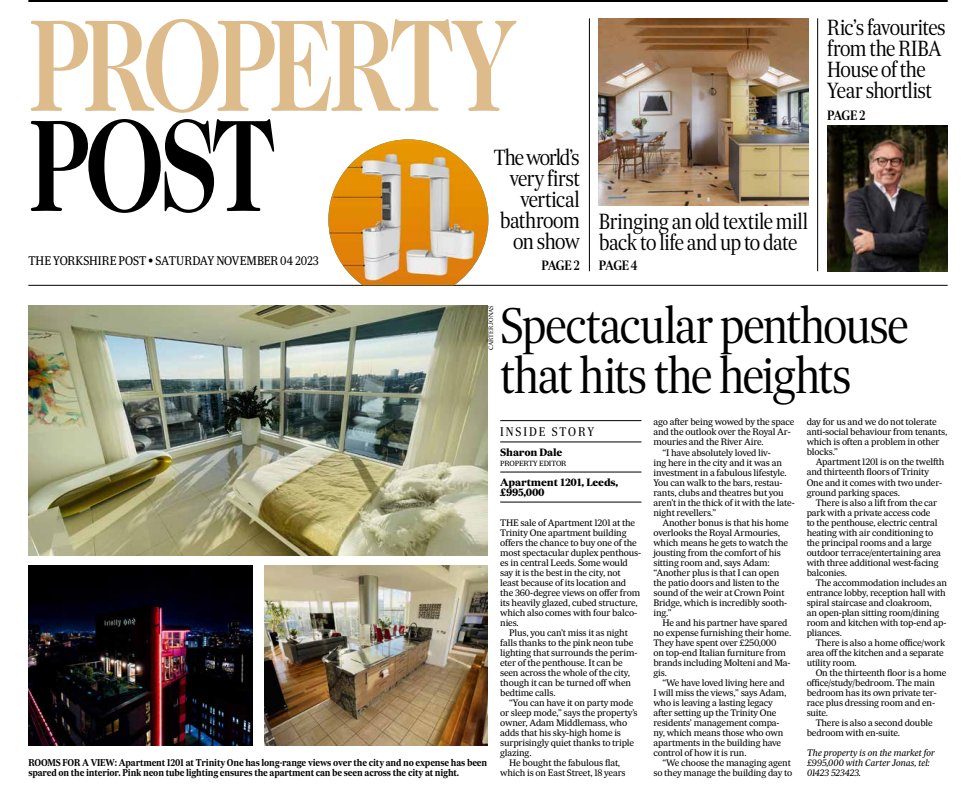
<style>
.page{position:relative;width:976px;height:797px;background:#fff}
.page>*{position:absolute;margin:0;border:0;box-sizing:border-box;transform-origin:0 0}
.t1{font:700 132px "Caslon Two Twenty Four";letter-spacing:-.065em;color:#ddbb8b;scale:.74 1}
.t2{font:700 132px "Caslon Two Twenty Four";color:#000;scale:.74 1}
.t3{font:300 48px/50px "Sueca Hd";letter-spacing:-.03em;color:#000;scale:.9 1}
.t4{font:300 21px/21px "Sueca Hd";letter-spacing:-.03em;color:#000;scale:.9 1}
.t5{font:600 13px "Sueca Hd";letter-spacing:-.06em;color:#000;scale:.9 1}
.t6{font:12px "Sueca Tx";letter-spacing:-.005em;color:#000;scale:.9 1}
.t7{font:12px "Sueca Hd";letter-spacing:.18em;color:#000;scale:.9 1}
.t8{font:800 10.2px/10px "Sueca Tx";letter-spacing:-.02em;color:#000}
.t9{font:700 9.5px/10px "Sueca Tx";letter-spacing:-.02em;color:#000;scale:.9 1}
.t10{font:9px/10px "Sueca Tx";letter-spacing:-.02em;color:#000}
.t11{font:italic 9px/10px "Sueca Tx";letter-spacing:-.02em;color:#000}
.t12{font:7.2px "Sueca Tx";letter-spacing:-.02em;color:#000}
.t13{font:300 6.2px "Sueca Hd";letter-spacing:-.01em;color:#000}
</style>
<div class="page">
<hr style="left:28px;top:285px;width:919px;height:1px;background:#000">
<hr style="left:28px;top:0;width:919px;height:2px;background:#000">
<hr style="left:817px;top:18px;width:1px;height:253px;background:#000">
<hr style="left:589px;top:18px;width:1px;height:253px;background:#000">
<img style="left:328px;top:139px;width:160px;height:146px">
<img style="left:599px;top:18px;width:209px;height:187px">
<img style="left:827px;top:125px;width:121px;height:146px">
<hr style="left:500px;top:420px;width:141px;height:1px;background:#000">
<hr style="left:500px;top:441px;width:141px;height:1px;background:#000">
<hr style="left:500px;top:471px;width:141px;height:1px;background:#000">
<hr style="left:500px;top:501px;width:141px;height:1px;background:#000">
<img style="left:28px;top:305px;width:460px;height:250px">
<img style="left:28px;top:565px;width:224px;height:180px">
<img style="left:264px;top:565px;width:224px;height:180px">
<h1 class="t1" style="left:28px;top:-12px;width:659px">PROPERTY</h1>
<h1 class="t2" style="left:28px;top:88px;width:334px">POST</h1>
<h3 class="t4" style="left:494px;top:147px;width:97px;text-align:right">The world’s very first vertical bathroom on show</h3>
<h3 class="t5" style="left:541px;top:257px;width:44px">PAGE 2</h3>
<h3 class="t6" style="left:28px;top:253px;width:324px">THE YORKSHIRE POST • SATURDAY NOVEMBER 04 2023</h3>
<h3 class="t4" style="left:599px;top:211px;width:234px">Bringing an old textile mill back to life and up to date</h3>
<h3 class="t5" style="left:599px;top:257px;width:44px">PAGE 4</h3>
<h3 class="t4" style="left:827px;top:17px;width:133px">Ric’s favourites from the RIBA<br>House of the<br>Year shortlist</h3>
<h3 class="t5" style="left:827px;top:107px;width:44px">PAGE 2</h3>
<h2 class="t3" style="left:500px;top:301px;width:455px">Spectacular penthouse that hits the heights</h2>
<p class="t13" style="left:487px;top:349px;width:46px;rotate:-90deg">CARTER JONAS</p>
<p class="t9" style="left:28px;top:757px;width:511px">ROOMS FOR A VIEW: Apartment 1201 at Trinity One has long-range views over the city and no expense has been spared on the interior. Pink neon tube lighting ensures the apartment can be seen across the city at night.</p>
<h3 class="t7" style="left:500px;top:424px;width:106px">INSIDE STORY</h3>
<p class="t12" style="left:500px;top:458px;width:68px">PROPERTY EDITOR</p>
<p class="t8" style="left:500px;top:446px;width:64px">Sharon Dale</p>
<p class="t8" style="left:500px;top:476px;width:120px">Apartment 1201, Leeds, £995,000</p>
<p class="t10" style="left:500px;top:517px;width:142px">THE sale of Apartment 1201 at the<br>Trinity One apartment building offers the chance to buy one of the most spectacular duplex penthous&shy;es in central Leeds. Some would say it is the best in the city, not least because of its location and the 360-degree views on offer from its heavily glazed, cubed structure, which also comes with four balco&shy;nies.</p>
<p class="t10" style="left:500px;top:627px;width:139px;text-indent:9px">Plus, you can’t miss it as night falls thanks to the pink neon tube lighting that surrounds the perim&shy;eter of the penthouse. It can be seen across the whole of the city, though it can be turned off when bedtime calls.</p>
<p class="t10" style="left:509px;top:697px;width:126px">“You can have it on party mode</p>
<p class="t10" style="left:500px;top:707px;width:139px">or sleep mode,” says the property’s</p>
<p class="t10" style="left:500px;top:717px;width:128px">owner, Adam Middlemass, who</p>
<p class="t10" style="left:500px;top:727px;width:122px">adds that his sky-high home is</p>
<p class="t10" style="left:500px;top:737px;width:135px">surprisingly quiet thanks to triple</p>
<p class="t10" style="left:500px;top:747px;width:33px">glazing.</p>
<p class="t10" style="left:509px;top:757px;width:112px">He bought the fabulous flat,</p>
<p class="t10" style="left:500px;top:767px;width:127px">which is on East Street, 18 years</p>
<p class="t10" style="left:653px;top:417px;width:142px">ago after being wowed by the space</p>
<p class="t10" style="left:653px;top:427px;width:139px">and the outlook over the Royal Ar-</p>
<p class="t10" style="left:653px;top:437px;width:112px">mouries and the River Aire.</p>
<p class="t10" style="left:662px;top:447px;width:110px">“I have absolutely loved liv-</p>
<p class="t10" style="left:653px;top:457px;width:130px">ing here in the city and it was an</p>
<p class="t10" style="left:653px;top:467px;width:135px">investment in a fabulous lifestyle.</p>
<p class="t10" style="left:653px;top:477px;width:131px">You can walk to the bars, restau-</p>
<p class="t10" style="left:653px;top:487px;width:132px">rants, clubs and theatres but you</p>
<p class="t10" style="left:653px;top:497px;width:143px">aren’t in the thick of it with the late-</p>
<p class="t10" style="left:653px;top:507px;width:64px">night revellers.”</p>
<p class="t10" style="left:662px;top:517px;width:128px">Another bonus is that his home</p>
<p class="t10" style="left:653px;top:527px;width:128px">overlooks the Royal Armouries,</p>
<p class="t10" style="left:653px;top:537px;width:136px">which means he gets to watch the</p>
<p class="t10" style="left:653px;top:547px;width:129px">jousting from the comfort of his</p>
<p class="t10" style="left:653px;top:557px;width:118px">sitting room and, says Adam:</p>
<p class="t10" style="left:653px;top:567px;width:127px">“Another plus is that I can open</p>
<p class="t10" style="left:653px;top:577px;width:127px">the patio doors and listen to the</p>
<p class="t10" style="left:653px;top:587px;width:133px">sound of the weir at Crown Point</p>
<p class="t10" style="left:653px;top:597px;width:135px">Bridge, which is incredibly sooth-</p>
<p class="t10" style="left:653px;top:607px;width:20px">ing.”</p>
<p class="t10" style="left:662px;top:617px;width:126px">He and his partner have spared</p>
<p class="t10" style="left:653px;top:627px;width:139px">no expense furnishing their home.</p>
<p class="t10" style="left:653px;top:637px;width:124px">They have spent over £250,000</p>
<p class="t10" style="left:653px;top:647px;width:134px">on top-end Italian furniture from</p>
<p class="t10" style="left:653px;top:657px;width:139px">brands including Molteni and Ma-</p>
<p class="t10" style="left:653px;top:667px;width:15px">gis.</p>
<p class="t10" style="left:662px;top:677px;width:124px">“We have loved living here and</p>
<p class="t10" style="left:653px;top:687px;width:134px">I will miss the views,” says Adam,</p>
<p class="t10" style="left:653px;top:697px;width:121px">who is leaving a lasting legacy</p>
<p class="t10" style="left:653px;top:707px;width:125px">after setting up the Trinity One</p>
<p class="t10" style="left:653px;top:717px;width:128px">residents’ management compa-</p>
<p class="t10" style="left:653px;top:727px;width:131px">ny, which means those who own</p>
<p class="t10" style="left:653px;top:737px;width:129px">apartments in the building have</p>
<p class="t10" style="left:653px;top:747px;width:95px">control of how it is run.</p>
<p class="t10" style="left:662px;top:757px;width:130px">“We choose the managing agent</p>
<p class="t10" style="left:653px;top:767px;width:140px">so they manage the building day to</p>
<p class="t10" style="left:806px;top:417px;width:142px">day for us and we do not tolerate anti-social behaviour from tenants, which is often a problem in other blocks.”</p>
<p class="t10" style="left:806px;top:457px;width:139px;text-indent:9px">Apartment 1201 is on the twelfth and thirteenth floors of Trinity<br>One and it comes with two under&shy;ground parking spaces.</p>
<p class="t10" style="left:806px;top:497px;width:136px;text-indent:9px">There is also a lift from the car park with a private access code<br>to the penthouse, electric central heating with air conditioning to the principal rooms and a large outdoor terrace/entertaining area with three additional west-facing balconies.</p>
<p class="t10" style="left:806px;top:577px;width:142px;text-indent:9px">The accommodation includes an entrance lobby, reception hall with spiral staircase and cloakroom,<br>an open-plan sitting room/dining room and kitchen with top-end ap&shy;pliances.</p>
<p class="t10" style="left:806px;top:637px;width:140px;text-indent:9px">There is also a home office/work area off the kitchen and a separate utility room.</p>
<p class="t10" style="left:815px;top:667px;width:132px">On the thirteenth floor is a home</p>
<p class="t10" style="left:806px;top:677px;width:130px">office/study/bedroom. The main</p>
<p class="t10" style="left:806px;top:687px;width:131px">bedroom has its own private ter-</p>
<p class="t10" style="left:806px;top:697px;width:130px">race plus dressing room and en-</p>
<p class="t10" style="left:806px;top:707px;width:23px">suite.</p>
<p class="t10" style="left:815px;top:717px;width:119px">There is also a second double</p>
<p class="t10" style="left:806px;top:727px;width:95px">bedroom with en-suite.</p>
<p class="t11" style="left:806px;top:747px;width:130px">The property is on the market for £995,000 with Carter Jonas, tel:<br>01423 523423.</p>
</div>
